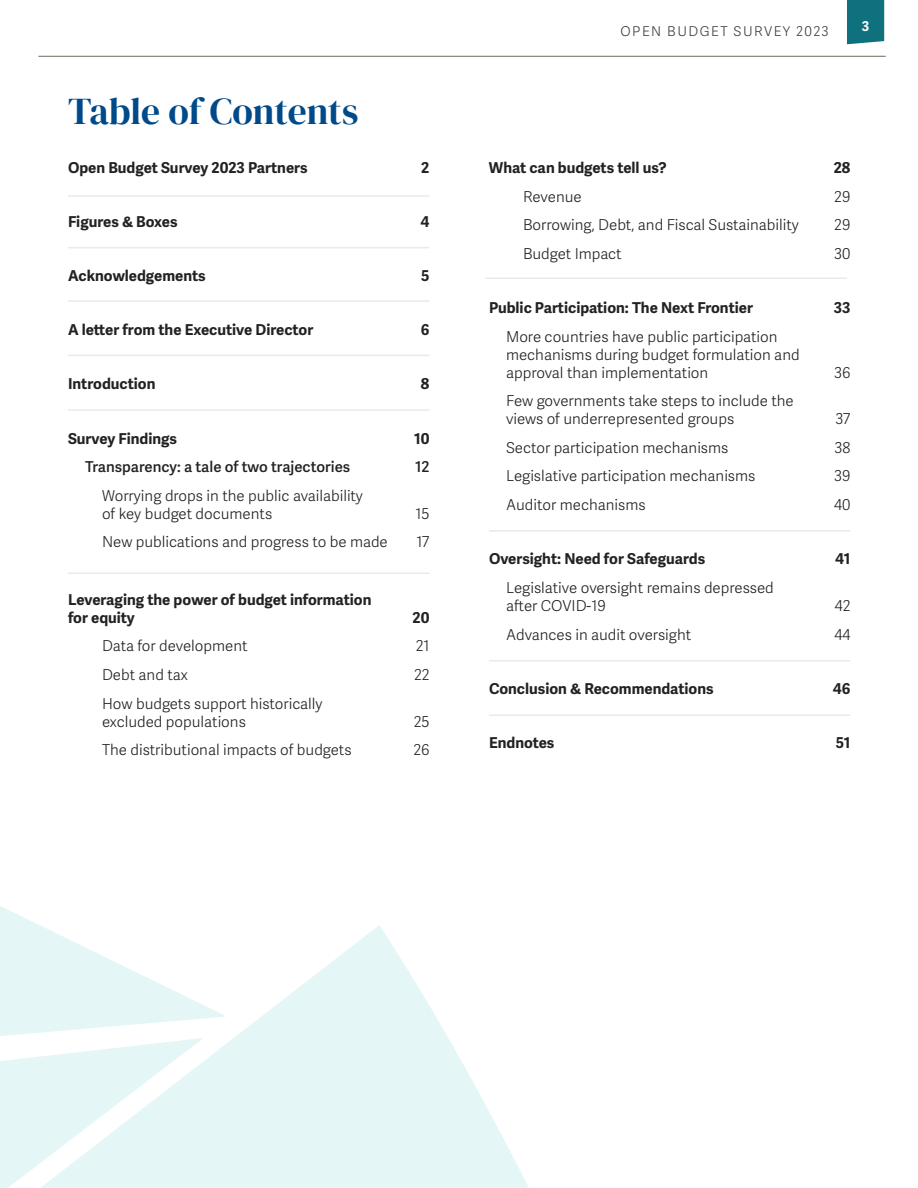
<style>
.page{position:relative;width:918px;height:1188px;background:#fff}
.page>*{position:absolute;margin:0;border:0;box-sizing:border-box;transform-origin:0 0}
.t1{font:37.5px "DM Serif Display";color:#004a8a}
.t2{font:300 15px/18px "Adelle Sans";color:#222}
.t3{font:700 15px/18px "Adelle Sans";color:#222}
.t4{font:600 15px "Adelle Sans";color:#222}
.t5{font:300 13.5px "Adelle Sans";letter-spacing:.11em;color:#3c3c3b}
.t6{font:700 13.5px "Adelle Sans";color:#fff}
</style>
<div class="page">
<hr style="left:38px;top:56px;width:848px;height:1px;background:#6d6a5f">
<div style="left:847px;top:0;width:37px;height:44px;background:#0f717e"></div>
<hr style="left:68px;top:195px;width:361px;height:2px;background:#eceae4">
<hr style="left:68px;top:247px;width:361px;height:1px;background:#eceae4">
<hr style="left:68px;top:300px;width:361px;height:2px;background:#eceae4">
<hr style="left:68px;top:355px;width:361px;height:1px;background:#eceae4">
<hr style="left:68px;top:409px;width:361px;height:2px;background:#eceae4">
<hr style="left:68px;top:573px;width:361px;height:1px;background:#eceae4">
<hr style="left:486px;top:277px;width:361px;height:2px;background:#eceae4">
<hr style="left:489px;top:530px;width:361px;height:2px;background:#eceae4">
<hr style="left:489px;top:660px;width:361px;height:2px;background:#eceae4">
<hr style="left:489px;top:714px;width:361px;height:2px;background:#eceae4">
<svg style="left:0;top:906px;width:529px;height:282px;fill:#e5f6f6"></svg>
<h1 class="t1" style="left:68px;top:90px;width:292px">Table of Contents</h1>
<p class="t3" style="left:68px;top:159px;width:241px">Open Budget Survey 2023 Partners</p>
<p class="t3" style="left:421px;top:159px;width:10px">2</p>
<p class="t3" style="left:68px;top:213px;width:111px">Figures &amp; Boxes</p>
<p class="t3" style="left:420px;top:213px;width:10px">4</p>
<p class="t3" style="left:68px;top:267px;width:139px">Acknowledgements</p>
<p class="t3" style="left:421px;top:267px;width:10px">5</p>
<p class="t3" style="left:68px;top:321px;width:247px">A letter from the Executive Director</p>
<p class="t3" style="left:421px;top:321px;width:10px">6</p>
<p class="t3" style="left:68px;top:375px;width:89px">Introduction</p>
<p class="t3" style="left:421px;top:375px;width:10px">8</p>
<p class="t3" style="left:68px;top:430px;width:111px">Survey Findings</p>
<p class="t3" style="left:414px;top:430px;width:17px">10</p>
<p class="t4" style="left:85px;top:458px;width:267px">Transparency: a tale of two trajectories</p>
<p class="t4" style="left:415px;top:458px;width:16px">12</p>
<p class="t2" style="left:102px;top:487px;width:262px">Worrying drops in the public availability of key budget documents</p>
<p class="t2" style="left:415px;top:505px;width:16px">15</p>
<p class="t2" style="left:102px;top:534px;width:287px">New publications and progress to be made</p>
<p class="t2" style="left:417px;top:534px;width:14px">17</p>
<p class="t3" style="left:68px;top:591px;width:305px">Leveraging the power of budget information for equity</p>
<p class="t3" style="left:413px;top:609px;width:18px">20</p>
<p class="t2" style="left:102px;top:638px;width:147px">Data for development</p>
<p class="t2" style="left:416px;top:638px;width:15px">21</p>
<p class="t2" style="left:102px;top:666px;width:87px">Debt and tax</p>
<p class="t2" style="left:414px;top:666px;width:17px">22</p>
<p class="t2" style="left:102px;top:695px;width:222px">How budgets support historically excluded populations</p>
<p class="t2" style="left:414px;top:713px;width:17px">25</p>
<p class="t2" style="left:102px;top:741px;width:251px">The distributional impacts of budgets</p>
<p class="t2" style="left:413px;top:741px;width:17px">26</p>
<p class="t5" style="left:621px;top:23px;width:210px">OPEN BUDGET SURVEY 2023</p>
<p class="t6" style="left:862px;top:19px;width:9px">3</p>
<p class="t3" style="left:489px;top:159px;width:179px">What can budgets tell us?</p>
<p class="t3" style="left:834px;top:159px;width:18px">28</p>
<p class="t2" style="left:523px;top:188px;width:60px">Revenue</p>
<p class="t2" style="left:834px;top:188px;width:18px">29</p>
<p class="t2" style="left:523px;top:216px;width:277px">Borrowing, Debt, and Fiscal Sustainability</p>
<p class="t2" style="left:834px;top:216px;width:18px">29</p>
<p class="t2" style="left:523px;top:245px;width:100px">Budget Impact</p>
<p class="t2" style="left:834px;top:245px;width:18px">30</p>
<p class="t3" style="left:489px;top:299px;width:265px">Public Participation: The Next Frontier</p>
<p class="t3" style="left:834px;top:299px;width:18px">33</p>
<p class="t2" style="left:506px;top:328px;width:295px">More countries have public participation mechanisms during budget formulation and approval than implementation</p>
<p class="t2" style="left:834px;top:364px;width:18px">36</p>
<p class="t2" style="left:506px;top:392px;width:289px">Few governments take steps to include the views of underrepresented groups</p>
<p class="t2" style="left:836px;top:410px;width:16px">37</p>
<p class="t2" style="left:506px;top:439px;width:224px">Sector participation mechanisms</p>
<p class="t2" style="left:834px;top:439px;width:17px">38</p>
<p class="t2" style="left:506px;top:468px;width:251px">Legislative participation mechanisms</p>
<p class="t2" style="left:834px;top:468px;width:18px">39</p>
<p class="t2" style="left:506px;top:496px;width:141px">Auditor mechanisms</p>
<p class="t2" style="left:834px;top:496px;width:18px">40</p>
<p class="t3" style="left:489px;top:550px;width:218px">Oversight: Need for Safeguards</p>
<p class="t3" style="left:835px;top:550px;width:17px">41</p>
<p class="t2" style="left:506px;top:579px;width:269px">Legislative oversight remains depressed after COVID-19</p>
<p class="t2" style="left:835px;top:597px;width:17px">42</p>
<p class="t2" style="left:506px;top:626px;width:187px">Advances in audit oversight</p>
<p class="t2" style="left:834px;top:626px;width:18px">44</p>
<p class="t3" style="left:489px;top:680px;width:226px">Conclusion &amp; Recommendations</p>
<p class="t3" style="left:833px;top:680px;width:19px">46</p>
<p class="t3" style="left:489px;top:734px;width:67px">Endnotes</p>
<p class="t3" style="left:836px;top:734px;width:16px">51</p>
</div>
